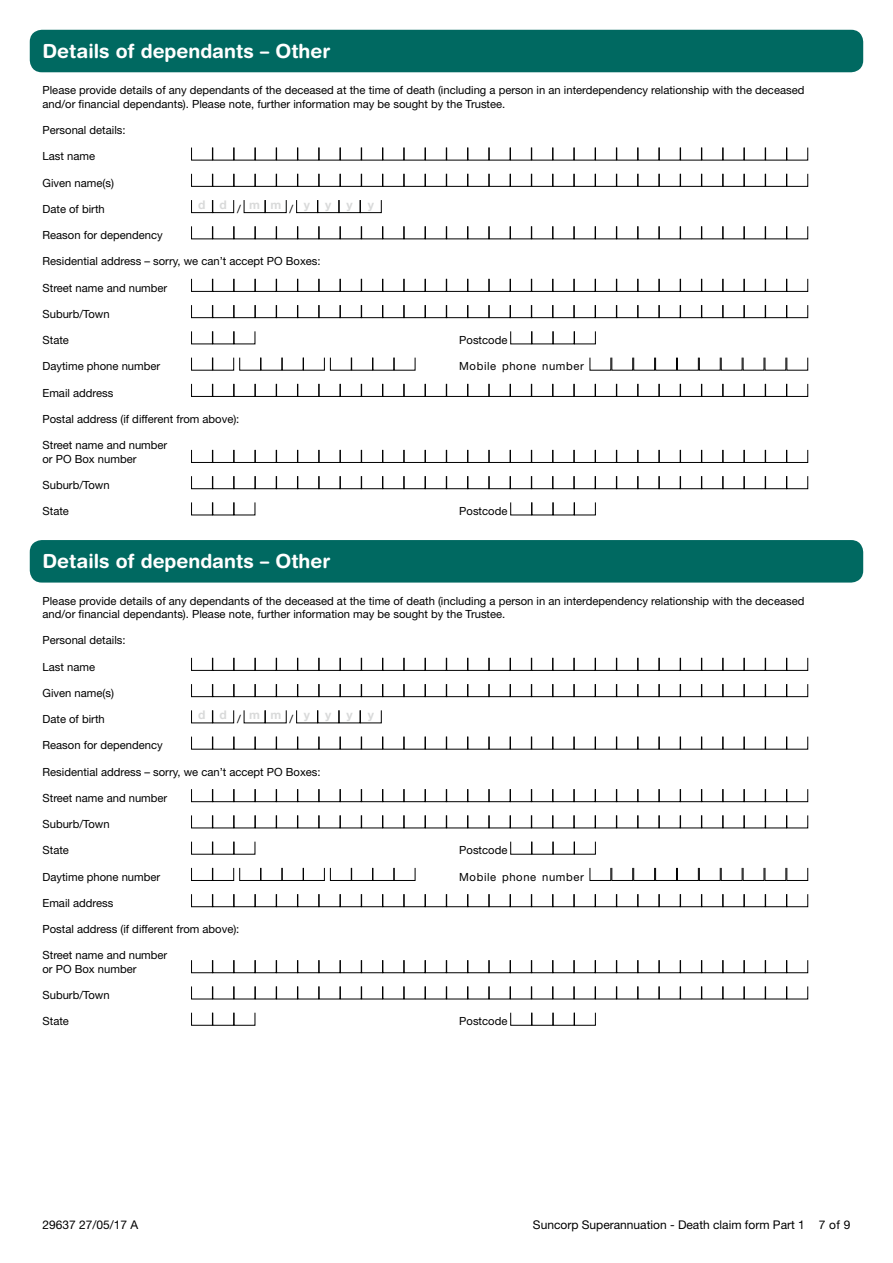
<style>
.page{position:relative;width:893px;height:1263px;background:#fff}
.page>*{position:absolute;margin:0;border:0;box-sizing:border-box;transform-origin:0 0}
.t1{font:700 19.5px "Helvetica Rounded LT Std";color:#fff}
.t2{font:12px "Helvetica Neue LT Std";color:#000}
.t3{font:700 12px "Helvetica Neue LT Std";color:#d9dada}
.t4{font:11.25px/13.5px "Helvetica Neue LT Std";color:#000}
.t5{font:11.25px "Helvetica Neue LT Std";letter-spacing:.055em;color:#000}
</style>
<div class="page">
<div style="left:30px;top:30px;width:833px;height:42px;background:#006961;border-radius:12px"></div>
<svg style="left:191px;top:147px;width:617px;height:13px"></svg>
<svg style="left:191px;top:173px;width:617px;height:14px"></svg>
<svg style="left:191px;top:200px;width:43px;height:13px"></svg>
<svg style="left:244px;top:200px;width:43px;height:13px"></svg>
<svg style="left:296px;top:200px;width:86px;height:13px"></svg>
<svg style="left:191px;top:226px;width:617px;height:13px"></svg>
<svg style="left:191px;top:278px;width:617px;height:14px"></svg>
<svg style="left:191px;top:305px;width:617px;height:13px"></svg>
<svg style="left:191px;top:331px;width:64px;height:13px"></svg>
<svg style="left:510px;top:331px;width:86px;height:13px"></svg>
<svg style="left:191px;top:357px;width:224px;height:14px"></svg>
<svg style="left:590px;top:357px;width:218px;height:14px"></svg>
<svg style="left:191px;top:383px;width:617px;height:14px"></svg>
<svg style="left:191px;top:449px;width:617px;height:14px"></svg>
<svg style="left:191px;top:476px;width:617px;height:13px"></svg>
<svg style="left:191px;top:502px;width:64px;height:13px"></svg>
<svg style="left:510px;top:502px;width:86px;height:13px"></svg>
<div style="left:30px;top:540px;width:833px;height:43px;background:#006961;border-radius:12px"></div>
<svg style="left:191px;top:657px;width:617px;height:14px"></svg>
<svg style="left:191px;top:684px;width:617px;height:13px"></svg>
<svg style="left:191px;top:710px;width:43px;height:13px"></svg>
<svg style="left:244px;top:710px;width:43px;height:13px"></svg>
<svg style="left:296px;top:710px;width:86px;height:13px"></svg>
<svg style="left:191px;top:736px;width:617px;height:13px"></svg>
<svg style="left:191px;top:789px;width:617px;height:13px"></svg>
<svg style="left:191px;top:815px;width:617px;height:13px"></svg>
<svg style="left:191px;top:841px;width:64px;height:13px"></svg>
<svg style="left:510px;top:841px;width:86px;height:13px"></svg>
<svg style="left:191px;top:867px;width:224px;height:14px"></svg>
<svg style="left:590px;top:867px;width:218px;height:14px"></svg>
<svg style="left:191px;top:894px;width:617px;height:13px"></svg>
<svg style="left:191px;top:960px;width:617px;height:13px"></svg>
<svg style="left:191px;top:986px;width:617px;height:13px"></svg>
<svg style="left:191px;top:1012px;width:64px;height:14px"></svg>
<svg style="left:510px;top:1012px;width:86px;height:14px"></svg>
<h1 class="t1" style="left:43px;top:39px;width:289px">Details of dependants – Other</h1>
<p class="t4" style="left:43px;top:83px;width:763px">Please provide details of any dependants of the deceased at the time of death (including a person in an interdependency relationship with the deceased and/or financial dependants). Please note, further information may be sought by the Trustee.</p>
<p class="t4" style="left:43px;top:123px;width:85px">Personal details:</p>
<p class="t4" style="left:43px;top:149px;width:54px">Last name</p>
<p class="t4" style="left:43px;top:176px;width:73px">Given name(s)</p>
<p class="t4" style="left:43px;top:202px;width:64px">Date of birth</p>
<p class="t3" style="left:198px;top:197px;width:113px">d d <sub>/</sub> mm <sub>/</sub> y</p>
<p class="t3" style="left:325px;top:197px;width:8px">y</p>
<p class="t3" style="left:346px;top:197px;width:8px">y</p>
<p class="t3" style="left:368px;top:197px;width:8px">y</p>
<p class="t4" style="left:43px;top:228px;width:122px">Reason for dependency</p>
<p class="t4" style="left:43px;top:254px;width:280px">Residential address – sorry, we can’t accept PO Boxes:</p>
<p class="t4" style="left:43px;top:281px;width:126px">Street name and number</p>
<p class="t4" style="left:43px;top:307px;width:69px">Suburb/Town</p>
<p class="t4" style="left:43px;top:333px;width:28px">State</p>
<p class="t4" style="left:459px;top:333px;width:50px">Postcode</p>
<p class="t4" style="left:43px;top:359px;width:119px">Daytime phone number</p>
<p class="t5" style="left:459px;top:360px;width:126px">Mobile phone number</p>
<p class="t4" style="left:43px;top:386px;width:72px">Email address</p>
<p class="t4" style="left:43px;top:412px;width:198px">Postal address (if different from above):</p>
<p class="t4" style="left:43px;top:438px;width:126px">Street name and number or PO Box number</p>
<p class="t4" style="left:43px;top:478px;width:69px">Suburb/Town</p>
<p class="t4" style="left:43px;top:504px;width:28px">State</p>
<p class="t4" style="left:459px;top:504px;width:50px">Postcode</p>
<h1 class="t1" style="left:43px;top:550px;width:289px">Details of dependants – Other</h1>
<p class="t4" style="left:43px;top:594px;width:763px">Please provide details of any dependants of the deceased at the time of death (including a person in an interdependency relationship with the deceased and/or financial dependants). Please note, further information may be sought by the Trustee.</p>
<p class="t4" style="left:43px;top:633px;width:85px">Personal details:</p>
<p class="t4" style="left:43px;top:660px;width:54px">Last name</p>
<p class="t4" style="left:43px;top:686px;width:73px">Given name(s)</p>
<p class="t4" style="left:43px;top:712px;width:64px">Date of birth</p>
<p class="t3" style="left:198px;top:708px;width:113px">d d <sub>/</sub> mm <sub>/</sub> y</p>
<p class="t3" style="left:325px;top:708px;width:8px">y</p>
<p class="t3" style="left:346px;top:708px;width:8px">y</p>
<p class="t3" style="left:368px;top:708px;width:8px">y</p>
<p class="t4" style="left:43px;top:738px;width:122px">Reason for dependency</p>
<p class="t4" style="left:43px;top:765px;width:280px">Residential address – sorry, we can’t accept PO Boxes:</p>
<p class="t4" style="left:43px;top:791px;width:126px">Street name and number</p>
<p class="t4" style="left:43px;top:817px;width:69px">Suburb/Town</p>
<p class="t4" style="left:43px;top:843px;width:28px">State</p>
<p class="t4" style="left:459px;top:843px;width:50px">Postcode</p>
<p class="t4" style="left:43px;top:870px;width:119px">Daytime phone number</p>
<p class="t5" style="left:459px;top:870px;width:126px">Mobile phone number</p>
<p class="t4" style="left:43px;top:896px;width:72px">Email address</p>
<p class="t4" style="left:43px;top:922px;width:198px">Postal address (if different from above):</p>
<p class="t4" style="left:43px;top:948px;width:126px">Street name and number or PO Box number</p>
<p class="t4" style="left:43px;top:988px;width:69px">Suburb/Town</p>
<p class="t4" style="left:43px;top:1014px;width:28px">State</p>
<p class="t4" style="left:459px;top:1014px;width:50px">Postcode</p>
<p class="t2" style="left:43px;top:1217px;width:97px">29637 27/05/17 A</p>
<p class="t2" style="left:533px;top:1217px;width:319px">Suncorp Superannuation - Death claim form Part 1 7 of 9</p>
</div>
